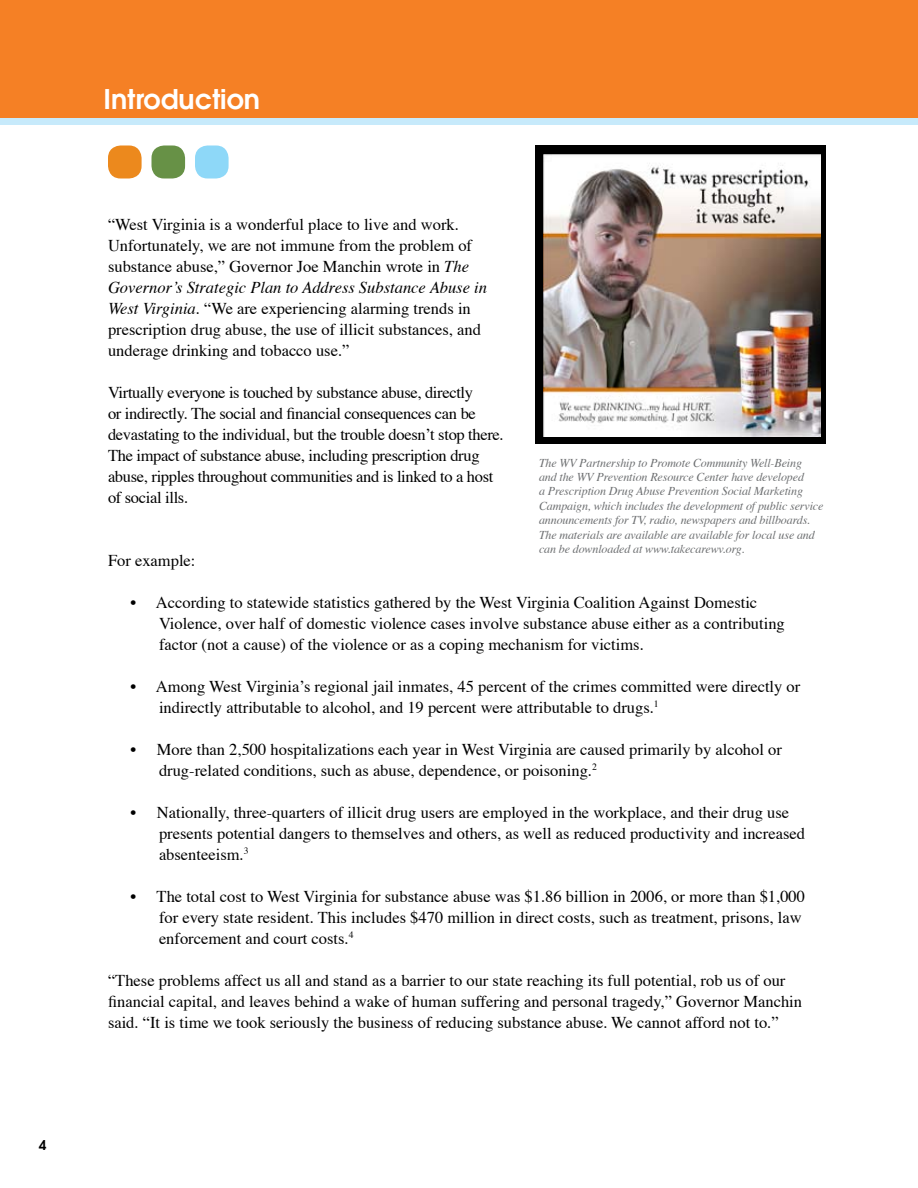
<style>
.page{position:relative;width:918px;height:1188px;background:#fff}
.page>*{position:absolute;margin:0;border:0;box-sizing:border-box;transform-origin:0 0}
.t1{font:600 27px "Avant Garde";color:#fff}
.t2{font:16.5px/21px "Times";color:#000}
.t3{font:16.5px/21px "Times";letter-spacing:-.02em;color:#000}
.t4{font:italic 12px/14.4px "Times";letter-spacing:-.01em;color:#6d6f71}
.s1{font-style:italic}
</style>
<div class="page">
<div style="left:0;top:0;width:918px;height:117px;background:#f58025"></div>
<div style="left:0;top:118px;width:918px;height:6px;background:#c7eafb"></div>
<div style="left:108px;top:146px;width:34px;height:32px;background:#ec891d;border-radius:13px"></div>
<div style="left:152px;top:146px;width:33px;height:32px;background:#679146;border-radius:13px"></div>
<div style="left:195px;top:146px;width:34px;height:32px;background:#8ed8f8;border-radius:13px"></div>
<div style="left:536px;top:146px;width:290px;height:298px;background:#000"></div>
<img style="left:543px;top:154px;width:277px;height:283px">
<h1 class="t1" style="left:104px;top:81px;width:158px">Introduction</h1>
<p class="t2" style="left:108px;top:212px;width:381px">“West Virginia is a wonderful place to live and work.<br>Unfortunately, we are not immune from the problem of substance abuse,” Governor Joe Manchin wrote in <span class="s1">The Governor’s Strategic Plan to Address Substance Abuse in West Virginia</span>. “We are experiencing alarming trends in prescription drug abuse, the use of illicit substances, and underage drinking and tobacco use.”</p>
<p class="t3" style="left:108px;top:380px;width:397px">Virtually everyone is touched by substance abuse, directly<br>or indirectly. The social and financial consequences can be devastating to the individual, but the trouble doesn’t stop there.<br>The impact of substance abuse, including prescription drug abuse, ripples throughout communities and is linked to a host of social ills.</p>
<p class="t4" style="left:539px;top:454px;width:286px">The WV Partnership to Promote Community Well-Being<br>and the WV Prevention Resource Center have developed<br>a Prescription Drug Abuse Prevention Social Marketing Campaign, which includes the development of public service announcements for TV, radio, newspapers and billboards.<br>The materials are available are available for local use and can be downloaded at www.takecarewv.org.</p>
<p class="t2" style="left:108px;top:548px;width:89px">For example:</p>
<p class="t2" style="left:159px;top:590px;width:627px;text-indent:-28px">• According to statewide statistics gathered by the West Virginia Coalition Against Domestic<br>Violence, over half of domestic violence cases involve substance abuse either as a contributing factor (not a cause) of the violence or as a coping mechanism for victims.</p>
<p class="t2" style="left:159px;top:674px;width:643px;text-indent:-28px">• Among West Virginia’s regional jail inmates, 45 percent of the crimes committed were directly or indirectly attributable to alcohol, and 19 percent were attributable to drugs.<sup>1</sup></p>
<p class="t2" style="left:159px;top:737px;width:624px;text-indent:-28px">• More than 2,500 hospitalizations each year in West Virginia are caused primarily by alcohol or drug-related conditions, such as abuse, dependence, or poisoning.<sup>2</sup></p>
<p class="t2" style="left:159px;top:800px;width:648px;text-indent:-28px">• Nationally, three-quarters of illicit drug users are employed in the workplace, and their drug use presents potential dangers to themselves and others, as well as reduced productivity and increased absenteeism.<sup>3</sup></p>
<p class="t2" style="left:159px;top:884px;width:648px;text-indent:-28px">• The total cost to West Virginia for substance abuse was $1.86 billion in 2006, or more than $1,000 for every state resident. This includes $470 million in direct costs, such as treatment, prisons, law enforcement and court costs.<sup>4</sup></p>
<p class="t2" style="left:108px;top:968px;width:696px">“These problems affect us all and stand as a barrier to our state reaching its full potential, rob us of our financial capital, and leaves behind a wake of human suffering and personal tragedy,” Governor Manchin said. “It is time we took seriously the business of reducing substance abuse. We cannot afford not to.”</p>
</div>
